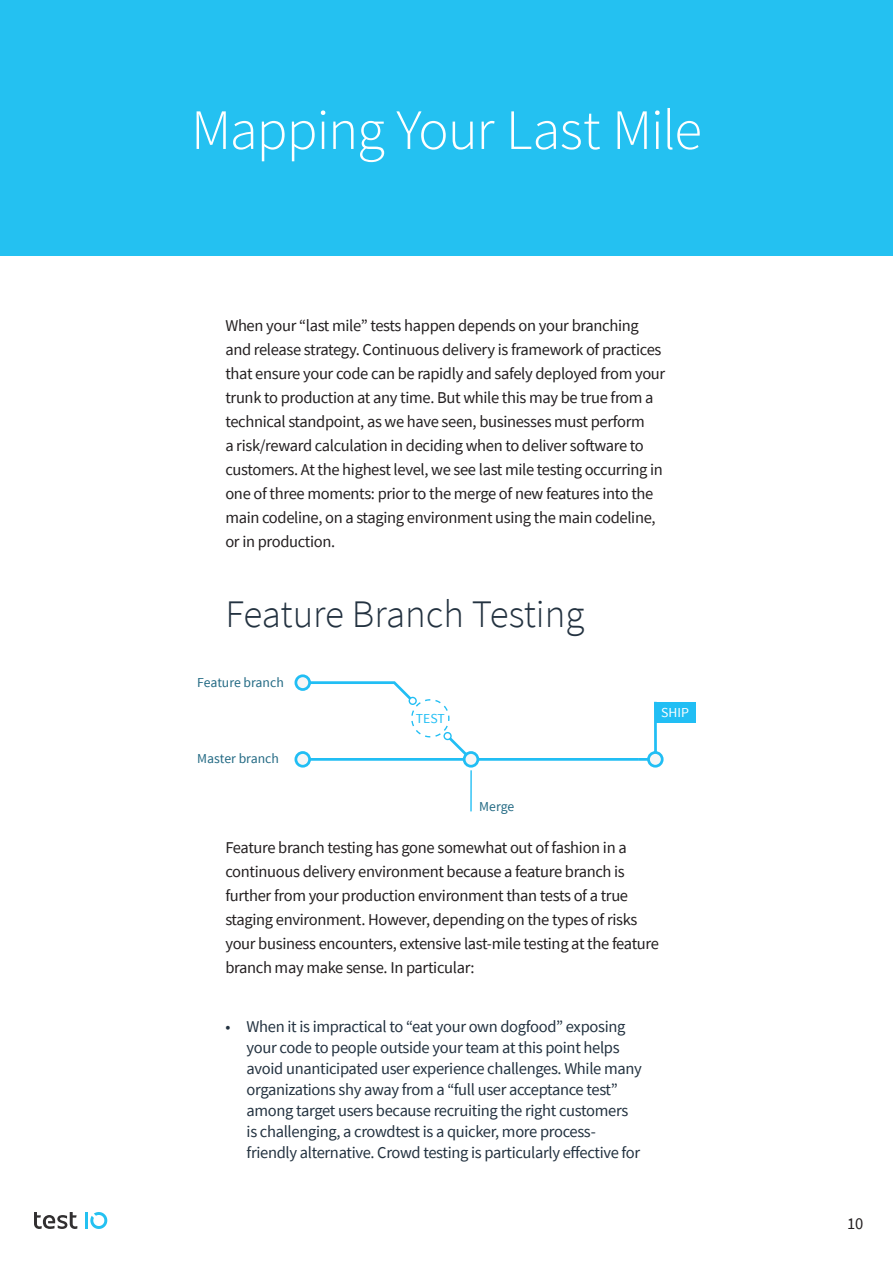
<style>
.page{position:relative;width:893px;height:1263px;background:#fff}
.page>*{position:absolute;margin:0;border:0;box-sizing:border-box;transform-origin:0 0}
.Section_title{font:300 57px "Source Sans Pro";letter-spacing:-.025em;color:#fff}
.Paragraph_Headline{font:300 39px "Source Sans Pro";color:#233240}
.Paragraph{font:16.5px/24px "Source Sans Pro";letter-spacing:-.02em;color:#231f20}
.t1{font:16.5px/21px "Source Sans Pro";letter-spacing:-.02em;color:#233240}
.t2{font:13.65px "Source Sans Pro";color:#236a84}
.t3{font:13.65px "Source Sans Pro";color:#fff}
.t4{font:13.65px "Source Sans Pro";color:#21bef4}
</style>
<div class="page">
<div style="left:0;top:0;width:893px;height:255px;background:#24c1f1"></div>
<hr style="left:85px;top:1212px;width:3px;height:17px;background:#24c1f1">
<svg style="left:34px;top:1212px;width:43px;height:17px"></svg>
<svg style="left:90px;top:1212px;width:17px;height:17px"></svg>
<hr style="left:470px;top:770px;width:2px;height:41px;background:#21bef4">
<svg style="left:638px;top:758px;width:9px;height:3px"></svg>
<hr style="left:303px;top:758px;width:335px;height:3px;background:#21bef4">
<div style="left:294px;top:751px;width:17px;height:16px;border:3px solid #21bef4;border-radius:50%"></div>
<div style="left:655px;top:702px;width:41px;height:21px;background:#21bef4"></div>
<hr style="left:654px;top:702px;width:3px;height:51px;background:#21bef4">
<div style="left:648px;top:752px;width:14px;height:14px;background:#f6f6f6;border-radius:50%"></div>
<div style="left:647px;top:751px;width:17px;height:16px;border:3px solid #21bef4;border-radius:50%"></div>
<div style="left:294px;top:674px;width:17px;height:17px;border:3px solid #21bef4;border-radius:50%"></div>
<div style="left:463px;top:751px;width:16px;height:16px;border:3px solid #21bef4;border-radius:50%"></div>
<svg style="left:300px;top:680px;width:175px;height:83px"></svg>
<div style="left:409px;top:697px;width:7px;height:7px;background:#fff;border-radius:50%"></div>
<div style="left:409px;top:697px;width:8px;height:8px;border:1px solid #21bef4;border-radius:50%"></div>
<p class="Section_title" style="left:191px;top:95px;width:512px">Mapping Your Last Mile</p>
<p class="Paragraph" style="left:225px;top:314px;width:441px">When your “last mile” tests happen depends on your branching and release strategy. Continuous delivery is framework of practices that ensure your code can be rapidly and safely deployed from your trunk to production at any time. But while this may be true from a technical standpoint, as we have seen, businesses must perform<br>a risk/reward calculation in deciding when to deliver software to customers. At the highest level, we see last mile testing occurring in one of three moments: prior to the merge of new features into the main codeline, on a staging environment using the main codeline, or in production.</p>
<p class="Paragraph_Headline" style="left:225px;top:590px;width:361px">Feature Branch Testing</p>
<p class="t2" style="left:197px;top:674px;width:88px">Feature branch</p>
<p class="t2" style="left:197px;top:750px;width:83px">Master branch</p>
<p class="t4" style="left:416px;top:710px;width:30px">TEST</p>
<p class="t2" style="left:479px;top:798px;width:36px">Merge</p>
<p class="t3" style="left:661px;top:703px;width:29px">SHIP</p>
<p class="Paragraph" style="left:225px;top:835px;width:435px">Feature branch testing has gone somewhat out of fashion in a continuous delivery environment because a feature branch is further from your production environment than tests of a true staging environment. However, depending on the types of risks your business encounters, extensive last-mile testing at the feature branch may make sense. In particular:</p>
<p class="t1" style="left:247px;top:1015px;width:397px;text-indent:-21px">• When it is impractical to “eat your own dogfood” exposing your code to people outside your team at this point helps avoid unanticipated user experience challenges. While many organizations shy away from a “full user acceptance test” among target users because recruiting the right customers is challenging, a crowdtest is a quicker, more process&shy;friendly alternative. Crowd testing is particularly effective for</p>
<p class="Paragraph" style="left:847px;top:1211px;width:18px">10</p>
</div>
